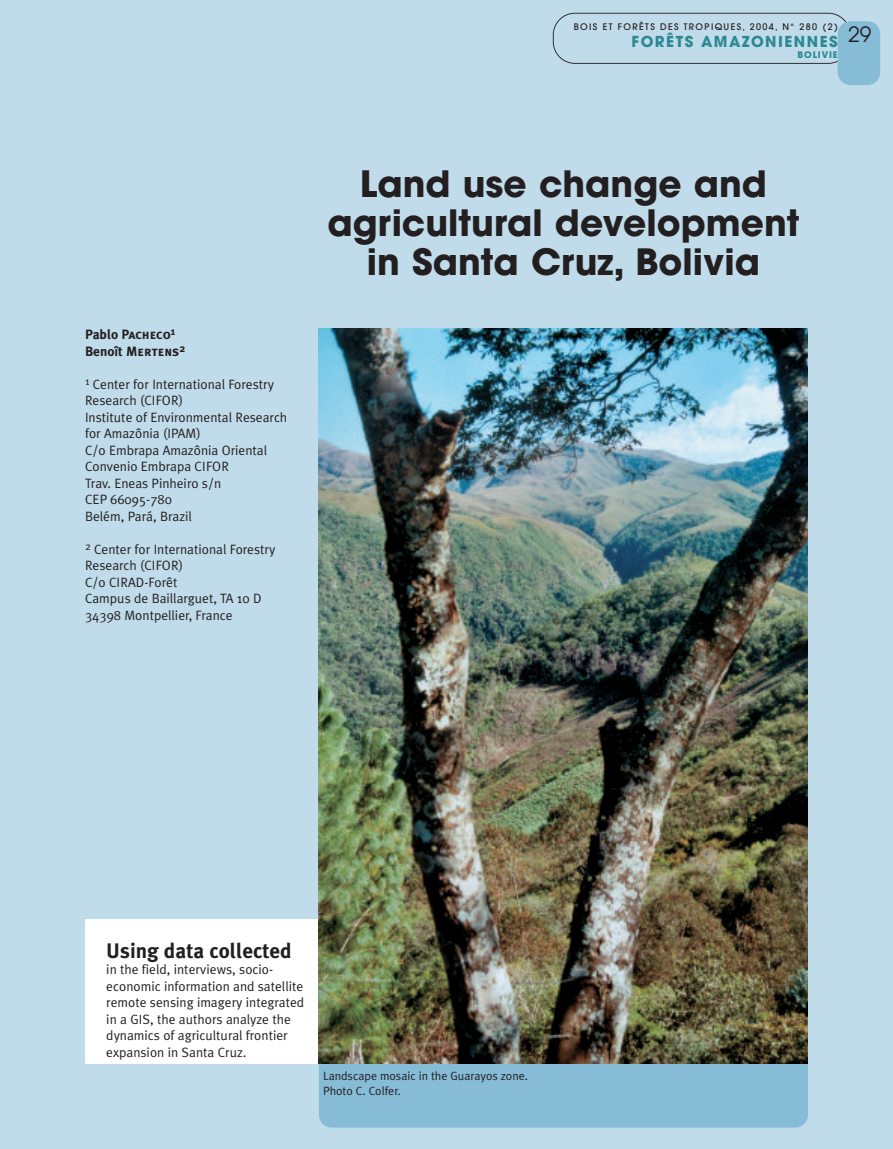
<style>
.page{position:relative;width:893px;height:1149px;background:#fff}
.page>*{position:absolute;margin:0;border:0;box-sizing:border-box;transform-origin:0 0}
.t1{font:700 36px/39px "Avant Garde";color:#231f20;text-align:center}
.t2{font:700 21px "Meta Plus";color:#231f20}
.t3{font:21px "Avant Garde";color:#231f20}
.t4{font:700 15px "Avant Garde";letter-spacing:.1em;color:#2c8993}
.t5{font:13.5px/16.5px "Meta Plus Normal";color:#231f20}
.t6{font:13.5px/16.5px "Meta Plus Bold Caps";color:#231f20}
.t7{font:12px/15px "Meta Plus Normal";color:#231f20}
.t8{font:500 9px "Avant Garde";letter-spacing:.15em;color:#231f20}
.t9{font:700 9px "Avant Garde";letter-spacing:.1em;color:#2c8993}
.s1{font-family:"Meta Plus";font-weight:700}
</style>
<div class="page">
<div style="left:0;top:0;width:893px;height:1148px;background:#c0dbe9"></div>
<div style="left:319px;top:927px;width:489px;height:200px;background:#86bcd6;border-radius:13px"></div>
<div style="left:85px;top:918px;width:234px;height:145px;background:#fff"></div>
<svg style="left:553px;top:13px;width:294px;height:51px"></svg>
<div style="left:838px;top:21px;width:42px;height:64px;background:#86bcd6;border-radius:13px"></div>
<img style="left:319px;top:329px;width:489px;height:734px">
<p class="t8" style="left:574px;top:23px;width:266px">BOIS ET FORÊTS DES TROPIQUES, 2004, N° 280 (2)</p>
<h2 class="t3" style="left:848px;top:26px;width:25px">29</h2>
<p class="t9" style="left:797px;top:51px;width:42px">BOLIVIE</p>
<p class="t4" style="left:632px;top:36px;width:208px">FORÊTS AMAZONIENNES</p>
<p class="t6" style="left:85px;top:326px;width:102px"><span class="s1">Pablo</span> Pacheco<sup>1<br></sup><span class="s1">Benoît</span> Mertens<sup>2</sup></p>
<p class="t5" style="left:85px;top:375px;width:204px"><sup>1</sup> Center for International Forestry<br>Research (CIFOR)<br>Institute of Environmental Research for Amazônia (IPAM)<br>C/o Embrapa Amazônia Oriental<br>Convenio Embrapa CIFOR<br>Trav. Eneas Pinheiro s/n<br>CEP 66095-780<br>Belém, Pará, Brazil</p>
<p class="t5" style="left:85px;top:540px;width:192px"><sup>2</sup> Center for International Forestry<br>Research (CIFOR)<br>C/o CIRAD-Forêt<br>Campus de Baillarguet, TA 10 D<br>34398 Montpellier, France</p>
<h1 class="t1" style="left:328px;top:169px;width:473px">Land use change and agricultural development in Santa Cruz, Bolivia</h1>
<h2 class="t2" style="left:106px;top:937px;width:187px">Using data collected</h2>
<p class="t5" style="left:106px;top:960px;width:199px">in the field, interviews, socio&shy;economic information and satellite remote sensing imagery integrated in a GIS, the authors analyze the dynamics of agricultural frontier expansion in Santa Cruz.</p>
<p class="t7" style="left:323px;top:1068px;width:206px">Landscape mosaic in the Guarayos zone.<br>Photo C. Colfer.</p>
</div>
